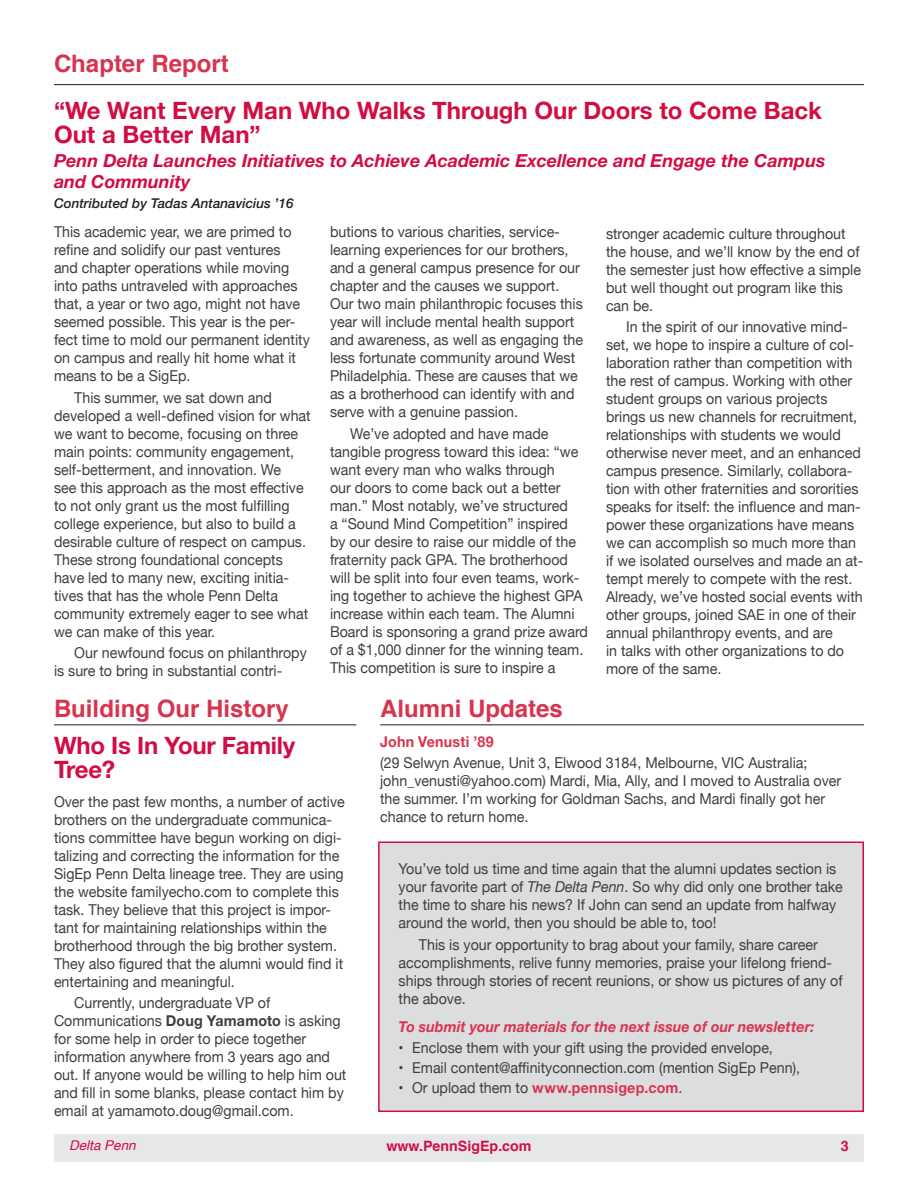
<style>
.page{position:relative;width:918px;height:1188px;background:#fff}
.page>*{position:absolute;margin:0;border:0;box-sizing:border-box;transform-origin:0 0}
._3_Headline{font:700 24px/24px "Helvetica Neue";color:#d20d44}
._1_-_Heading{font:700 24px "Helvetica";color:#d7354f}
._4_Subhead{font:italic 700 18px/21px "Helvetica Neue";color:#d20d44}
._6_Frat_News_Body{font:15px/18px "Helvetica Neue";color:#3e3e3f;scale:.95 1}
._6_Frat_News_Body-2{font:italic 700 15px "Helvetica Neue";color:#d7354f;scale:.95 1}
._6_Frat_News_Body-3{font:700 15px "Helvetica Neue";letter-spacing:.015em;color:#d7354f;scale:.95 1}
.t1{font:700 14.25px "Helvetica";color:#d20d44}
._5_Byline{font:italic 500 13.5px "Helvetica Neue";color:#231f20}
.t2{font:italic 13.5px "Helvetica";color:#d20d44}
.s1{font-weight:700}
.s2{font-style:italic}
.s3{font-weight:400;color:#3e3e3f}
</style>
<div class="page">
<div style="left:54px;top:1134px;width:810px;height:28px;background:#e6e7e9"></div>
<hr style="left:54px;top:84px;width:810px;height:1px;background:#231f20">
<hr style="left:54px;top:725px;width:302px;height:1px;background:#231f20">
<div style="left:378px;top:842px;width:486px;height:270px;background:#dcdddf;border:2px solid #d20d44"></div>
<hr style="left:380px;top:725px;width:484px;height:1px;background:#231f20">
<p class="_1_-_Heading" style="left:54px;top:44px;width:176px">Chapter Report</p>
<p class="_3_Headline" style="left:54px;top:98px;width:770px">“We Want Every Man Who Walks Through Our Doors to Come Back<br>Out a Better Man”</p>
<p class="_4_Subhead" style="left:54px;top:150px;width:773px">Penn Delta Launches Initiatives to Achieve Academic Excellence and Engage the Campus and Community</p>
<p class="_5_Byline" style="left:54px;top:195px;width:241px">Contributed by Tadas Antanavicius ’16</p>
<p class="_6_Frat_News_Body" style="left:54px;top:224px;width:271px">This academic year, we are primed to refine and solidify our past ventures<br>and chapter operations while moving into paths untraveled with approaches that, a year or two ago, might not have seemed possible. This year is the per&shy;fect time to mold our permanent identity on campus and really hit home what it means to be a SigEp.</p>
<p class="_6_Frat_News_Body" style="left:54px;top:389px;width:272px;text-indent:20px">This summer, we sat down and developed a well-defined vision for what we want to become, focusing on three main points: community engagement, self-betterment, and innovation. We<br>see this approach as the most effective to not only grant us the most fulfilling college experience, but also to build a desirable culture of respect on campus.<br>These strong foundational concepts have led to many new, exciting initia&shy;tives that has the whole Penn Delta community extremely eager to see what we can make of this year.</p>
<p class="_6_Frat_News_Body" style="left:54px;top:644px;width:268px;text-indent:20px">Our newfound focus on philanthropy is sure to bring in substantial contri-</p>
<p class="_1_-_Heading" style="left:54px;top:690px;width:236px">Building Our History</p>
<p class="_6_Frat_News_Body" style="left:330px;top:224px;width:268px">butions to various charities, service&shy;learning experiences for our brothers, and a general campus presence for our chapter and the causes we support.<br>Our two main philanthropic focuses this year will include mental health support and awareness, as well as engaging the less fortunate community around West Philadelphia. These are causes that we as a brotherhood can identify with and serve with a genuine passion.</p>
<p class="_6_Frat_News_Body" style="left:330px;top:425px;width:273px;text-indent:20px">We’ve adopted and have made tangible progress toward this idea: “we want every man who walks through<br>our doors to come back out a better man.” Most notably, we’ve structured<br>a “Sound Mind Competition” inspired<br>by our desire to raise our middle of the fraternity pack GPA. The brotherhood will be split into four even teams, work&shy;ing together to achieve the highest GPA increase within each team. The Alumni Board is sponsoring a grand prize award of a $1,000 dinner for the winning team.<br>This competition is sure to inspire a</p>
<p class="_1_-_Heading" style="left:380px;top:690px;width:184px">Alumni Updates</p>
<p class="_6_Frat_News_Body" style="left:606px;top:225px;width:270px">stronger academic culture throughout the house, and we’ll know by the end of the semester just how effective a simple but well thought out program like this can be.</p>
<p class="_6_Frat_News_Body" style="left:606px;top:318px;width:272px;text-indent:20px">In the spirit of our innovative mind&shy;set, we hope to inspire a culture of col&shy;laboration rather than competition with the rest of campus. Working with other student groups on various projects brings us new channels for recruitment, relationships with students we would otherwise never meet, and an enhanced campus presence. Similarly, collabora&shy;tion with other fraternities and sororities speaks for itself: the influence and man&shy;power these organizations have means we can accomplish so much more than if we isolated ourselves and made an at&shy;tempt merely to compete with the rest.<br>Already, we’ve hosted social events with other groups, joined SAE in one of their annual philanthropy events, and are<br>in talks with other organizations to do more of the same.</p>
<p class="_3_Headline" style="left:54px;top:733px;width:243px">Who Is In Your Family<br>Tree?</p>
<p class="_6_Frat_News_Body" style="left:54px;top:794px;width:308px">Over the past few months, a number of active brothers on the undergraduate communica&shy;tions committee have begun working on digi&shy;talizing and correcting the information for the SigEp Penn Delta lineage tree. They are using the website familyecho.com to complete this task. They believe that this project is impor&shy;tant for maintaining relationships within the brotherhood through the big brother system.<br>They also figured that the alumni would find it entertaining and meaningful.</p>
<p class="_6_Frat_News_Body" style="left:54px;top:995px;width:309px;text-indent:20px">Currently, undergraduate VP of Communications <span class="s1">Doug Yamamoto</span> is asking for some help in order to piece together information anywhere from 3 years ago and out. If anyone would be willing to help him out and fill in some blanks, please contact him by email at yamamoto.doug@gmail.com.</p>
<p class="_6_Frat_News_Body-3" style="left:380px;top:733px;width:121px">John Venusti ’89</p>
<p class="_6_Frat_News_Body" style="left:380px;top:755px;width:487px">(29 Selwyn Avenue, Unit 3, Elwood 3184, Melbourne, VIC Australia; john_venusti@yahoo.com) Mardi, Mia, Ally, and I moved to Australia over the summer. I’m working for Goldman Sachs, and Mardi finally got her chance to return home.</p>
<p class="_6_Frat_News_Body" style="left:399px;top:861px;width:469px">You’ve told us time and time again that the alumni updates section is your favorite part of <span class="s2">The Delta Penn</span>. So why did only one brother take the time to share his news? If John can send an update from halfway around the world, then you should be able to, too!</p>
<p class="_6_Frat_News_Body" style="left:399px;top:936px;width:469px;text-indent:20px">This is your opportunity to brag about your family, share career accomplishments, relive funny memories, praise your lifelong friend&shy;ships through stories of recent reunions, or show us pictures of any of the above.</p>
<p class="_6_Frat_News_Body-2" style="left:399px;top:1018px;width:439px">To submit your materials for the next issue of our newsletter:</p>
<p class="_6_Frat_News_Body" style="left:399px;top:1039px;width:396px">• Enclose them with your gift using the provided envelope,</p>
<p class="_6_Frat_News_Body" style="left:399px;top:1059px;width:424px">• Email content@affinityconnection.com (mention SigEp Penn),</p>
<p class="_6_Frat_News_Body-3" style="left:399px;top:1078px;width:300px"><span class="s3">• Or upload them to</span> www.pennsigep.com<span class="s3">.</span></p>
<p class="t2" style="left:69px;top:1135px;width:68px">Delta Penn</p>
<p class="t1" style="left:386px;top:1134px;width:147px">www.PennSigEp.com</p>
<p class="t1" style="left:841px;top:1134px;width:9px">3</p>
</div>
